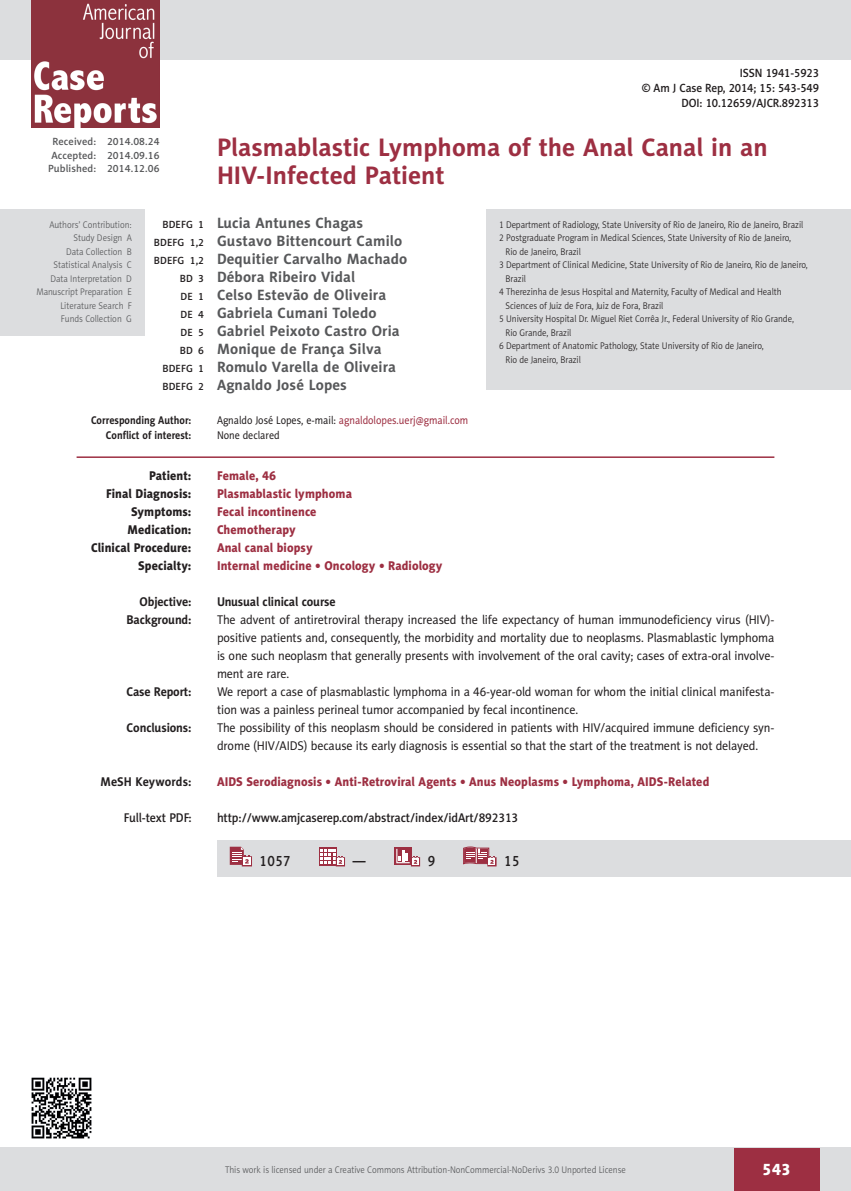
<style>
.page{position:relative;width:851px;height:1191px;background:#fff}
.page>*{position:absolute;margin:0;border:0;box-sizing:border-box;transform-origin:0 0}
.AJCR_Tytul{font:700 25.5px/28.5px "Naomi Sans EFN";color:#9d2f42}
.t1{font:16.5px "Naomi Sans EFN Heavy";color:#fff}
.AJCR_Autorzy{font:700 15px "Naomi Sans EFN";letter-spacing:.01em;color:#57585a}
.AJCR_dane{font:15px "Naomi Sans EFN Medium";letter-spacing:.03em;color:#231f20;scale:.9 1}
.AJCR_Summary_body{font:12.75px/18px "Naomi Sans EFN";letter-spacing:-.01em;color:#231f20;scale:.95 1}
.AJCR_keywords{font:12.75px "Naomi Sans EFN Heavy";letter-spacing:.005em;color:#9d2f42;scale:.95 1}
.AJCR_keywords-2{font:12.75px "Naomi Sans EFN Heavy";letter-spacing:.005em;color:#231f20;scale:.95 1}
.AJCR_full_text_pdf{font:12.75px "Naomi Sans EFN Medium";letter-spacing:-.01em;color:#231f20;scale:.95 1}
.AJCR_Summary_body-2{font:700 12.75px "Naomi Sans EFN";letter-spacing:-.01em;color:#231f20;scale:.95 1}
.AJCR_keywords-3{font:700 12.75px "Naomi Sans EFN";letter-spacing:.005em;color:#231f20;scale:.95 1}
.AJCR_full_text_pdf-2{font:12px "Naomi Sans EFN Medium";letter-spacing:-.01em;color:#231f20;scale:.95 1}
.AJCR_Adres{font:11.25px "Naomi Sans EFN";color:#9d2f42;scale:.9 1}
.AJCR_Adres-2{font:700 11.25px "Naomi Sans EFN";color:#231f20;scale:.9 1}
.AJCR_Adres-3{font:11.25px "Naomi Sans EFN";color:#231f20;scale:.9 1}
.t2{font:10.5px "Naomi Sans EFN Medium";letter-spacing:.01em;color:#57585a}
.AJCR_Afiliacja{font:9.75px/13.5px "Naomi Sans EFN Light";color:#231f20;scale:.9 1}
.t3{font:9.75px "Naomi Sans EFN Light";color:#57585a;scale:.9 1}
.s1{font-family:"Naomi Sans EFN Medium";font-weight:400;font-size:10.5px;color:#231f20}
.s2{color:#231f20}
</style>
<div class="page">
<div style="left:217px;top:840px;width:633px;height:36px;background:#dcdddf"></div>
<svg style="left:230px;top:846px;width:22px;height:20px"></svg>
<div style="left:319px;top:847px;width:17px;height:18px;background:#9d2f42"></div>
<svg style="left:320px;top:848px;width:25px;height:18px"></svg>
<div style="left:394px;top:847px;width:18px;height:18px;background:#9d2f42"></div>
<svg style="left:396px;top:849px;width:24px;height:17px"></svg>
<svg style="left:463px;top:846px;width:33px;height:20px"></svg>
<hr style="left:77px;top:456px;width:697px;height:2px;background:#9d2f42">
<div style="left:0;top:210px;width:145px;height:126px;background:#dcdddf"></div>
<div style="left:486px;top:210px;width:364px;height:180px;background:#dcdddf"></div>
<img style="left:31px;top:1077px;width:61px;height:62px">
<div style="left:0;top:1148px;width:850px;height:43px;background:#dcdddf"></div>
<div style="left:733px;top:1147px;width:86px;height:43px;background:#9d2f42"></div>
<div style="left:0;top:0;width:850px;height:60px;background:#dcdddf"></div>
<img style="left:32px;top:0;width:127px;height:127px">
<p class="AJCR_full_text_pdf-2" style="left:739px;top:66px;width:85px">ISSN 1941-5923</p>
<p class="AJCR_full_text_pdf-2" style="left:641px;top:81px;width:188px">© Am J Case Rep, 2014; 15: 543-549</p>
<p class="AJCR_full_text_pdf-2" style="left:681px;top:96px;width:146px">DOI: 10.12659/AJCR.892313</p>
<p class="AJCR_Tytul" style="left:217px;top:133px;width:552px">Plasmablastic Lymphoma of the Anal Canal in an<br>HIV-Infected Patient</p>
<p class="AJCR_Autorzy" style="left:162px;top:214px;width:202px"><span class="s1">BDEFG 1</span> Lucia Antunes Chagas</p>
<p class="AJCR_Autorzy" style="left:154px;top:232px;width:250px"><span class="s1">BDEFG 1,2</span> Gustavo Bittencourt Camilo</p>
<p class="AJCR_Autorzy" style="left:154px;top:250px;width:255px"><span class="s1">BDEFG 1,2</span> Dequitier Carvalho Machado</p>
<p class="AJCR_Autorzy" style="left:180px;top:268px;width:177px"><span class="s1">BD 3</span> Débora Ribeiro Vidal</p>
<p class="AJCR_Autorzy" style="left:180px;top:286px;width:207px"><span class="s1">DE 1</span> Celso Estevão de Oliveira</p>
<p class="AJCR_Autorzy" style="left:180px;top:304px;width:197px"><span class="s1">DE 4</span> Gabriela Cumani Toledo</p>
<p class="AJCR_Autorzy" style="left:180px;top:322px;width:220px"><span class="s1">DE 5</span> Gabriel Peixoto Castro Oria</p>
<p class="AJCR_Autorzy" style="left:180px;top:340px;width:203px"><span class="s1">BD 6</span> Monique de França Silva</p>
<p class="AJCR_Autorzy" style="left:162px;top:358px;width:235px"><span class="s1">BDEFG 1</span> Romulo Varella de Oliveira</p>
<p class="AJCR_Autorzy" style="left:162px;top:376px;width:186px"><span class="s1">BDEFG 2</span> Agnaldo José Lopes</p>
<p class="AJCR_Adres-2" style="left:91px;top:413px;width:113px">Corresponding Author:</p>
<p class="AJCR_Adres" style="left:217px;top:413px;width:281px"><span class="s2">Agnaldo José Lopes, e-mail:</span> agnaldolopes.uerj@gmail.com</p>
<p class="AJCR_Adres-2" style="left:106px;top:429px;width:97px">Conflict of interest:</p>
<p class="AJCR_Adres-3" style="left:217px;top:429px;width:71px">None declared</p>
<p class="AJCR_keywords-2" style="left:149px;top:468px;width:46px">Patient:</p>
<p class="AJCR_keywords" style="left:217px;top:468px;width:64px">Female, 46</p>
<p class="AJCR_keywords-2" style="left:106px;top:486px;width:91px">Final Diagnosis:</p>
<p class="AJCR_keywords" style="left:217px;top:486px;width:144px">Plasmablastic lymphoma</p>
<p class="AJCR_keywords-2" style="left:131px;top:504px;width:65px">Symptoms:</p>
<p class="AJCR_keywords" style="left:217px;top:504px;width:106px">Fecal incontinence</p>
<p class="AJCR_keywords-2" style="left:128px;top:522px;width:69px">Medication:</p>
<p class="AJCR_keywords" style="left:217px;top:522px;width:84px">Chemotherapy</p>
<p class="AJCR_keywords-2" style="left:91px;top:540px;width:107px">Clinical Procedure:</p>
<p class="AJCR_keywords" style="left:217px;top:540px;width:102px">Anal canal biopsy</p>
<p class="AJCR_keywords-2" style="left:138px;top:558px;width:58px">Specialty:</p>
<p class="AJCR_keywords" style="left:217px;top:558px;width:239px">Internal medicine • Oncology • Radiology</p>
<p class="AJCR_Summary_body-2" style="left:139px;top:594px;width:56px">Objective:</p>
<p class="AJCR_Summary_body-2" style="left:217px;top:594px;width:126px">Unusual clinical course</p>
<p class="AJCR_Summary_body-2" style="left:126px;top:612px;width:70px">Background:</p>
<p class="AJCR_Summary_body" style="left:217px;top:611px;width:588px;text-align:justify">The advent of antiretroviral therapy increased the life expectancy of human immunodeficiency virus (HIV)- positive patients and, consequently, the morbidity and mortality due to neoplasms. Plasmablastic lymphoma is one such neoplasm that generally presents with involvement of the oral cavity; cases of extra-oral involve&shy;ment are rare.</p>
<p class="AJCR_Summary_body-2" style="left:126px;top:684px;width:70px">Case Report:</p>
<p class="AJCR_Summary_body" style="left:217px;top:683px;width:588px">We report a case of plasmablastic lymphoma in a 46-year-old woman for whom the initial clinical manifesta&shy;tion was a painless perineal tumor accompanied by fecal incontinence.</p>
<p class="AJCR_Summary_body-2" style="left:127px;top:720px;width:70px">Conclusions:</p>
<p class="AJCR_Summary_body" style="left:217px;top:719px;width:588px">The possibility of this neoplasm should be considered in patients with HIV/acquired immune deficiency syn&shy;drome (HIV/AIDS) because its early diagnosis is essential so that the start of the treatment is not delayed.</p>
<p class="AJCR_keywords-3" style="left:100px;top:774px;width:97px">MeSH Keywords:</p>
<p class="AJCR_keywords" style="left:217px;top:774px;width:519px">AIDS Serodiagnosis • Anti-Retroviral Agents • Anus Neoplasms • Lymphoma, AIDS-Related</p>
<p class="AJCR_full_text_pdf" style="left:124px;top:810px;width:73px">Full-text PDF:</p>
<p class="AJCR_full_text_pdf" style="left:217px;top:810px;width:318px">http://www.amjcaserep.com/abstract/index/idArt/892313</p>
<p class="t2" style="left:52px;top:136px;width:109px">Received: 2014.08.24</p>
<p class="t2" style="left:51px;top:149px;width:110px">Accepted: 2014.09.16</p>
<p class="t2" style="left:48px;top:163px;width:113px">Published: 2014.12.06</p>
<p class="t3" style="left:49px;top:219px;width:93px">Authors’ Contribution:</p>
<p class="t3" style="left:74px;top:232px;width:66px">Study Design A</p>
<p class="t3" style="left:66px;top:246px;width:74px">Data Collection B</p>
<p class="t3" style="left:53px;top:259px;width:89px">Statistical Analysis C</p>
<p class="t3" style="left:51px;top:273px;width:92px">Data Interpretation D</p>
<p class="t3" style="left:36px;top:286px;width:107px">Manuscript Preparation E</p>
<p class="t3" style="left:60px;top:300px;width:81px">Literature Search F</p>
<p class="t3" style="left:61px;top:313px;width:80px">Funds Collection G</p>
<p class="AJCR_Afiliacja" style="left:499px;top:218px;width:339px">1 Department of Radiology, State University of Rio de Janeiro, Rio de Janeiro, Brazil</p>
<p class="AJCR_Afiliacja" style="left:505px;top:231px;width:319px;text-indent:-6px">2 Postgraduate Program in Medical Sciences, State University of Rio de Janeiro,<br>Rio de Janeiro, Brazil</p>
<p class="AJCR_Afiliacja" style="left:505px;top:258px;width:337px;text-indent:-6px">3 Department of Clinical Medicine, State University of Rio de Janeiro, Rio de Janeiro,<br>Brazil</p>
<p class="AJCR_Afiliacja" style="left:505px;top:285px;width:308px;text-indent:-6px">4 Therezinha de Jesus Hospital and Maternity, Faculty of Medical and Health<br>Sciences of Juiz de Fora, Juiz de Fora, Brazil</p>
<p class="AJCR_Afiliacja" style="left:505px;top:312px;width:322px;text-indent:-6px">5 University Hospital Dr. Miguel Riet Corrêa Jr., Federal University of Rio Grande,<br>Rio Grande, Brazil</p>
<p class="AJCR_Afiliacja" style="left:505px;top:339px;width:288px;text-indent:-6px">6 Department of Anatomic Pathology, State University of Rio de Janeiro,<br>Rio de Janeiro, Brazil</p>
<p class="AJCR_dane" style="left:259px;top:852px;width:36px">1057</p>
<p class="AJCR_dane" style="left:352px;top:852px;width:16px">—</p>
<p class="AJCR_dane" style="left:427px;top:852px;width:10px">9</p>
<p class="AJCR_dane" style="left:504px;top:852px;width:19px">15</p>
<p class="t3" style="left:225px;top:1164px;width:447px">This work is licensed under a Creative Commons Attribution-NonCommercial-NoDerivs 3.0 Unported License</p>
<p class="t1" style="left:762px;top:1159px;width:30px">543</p>
</div>
